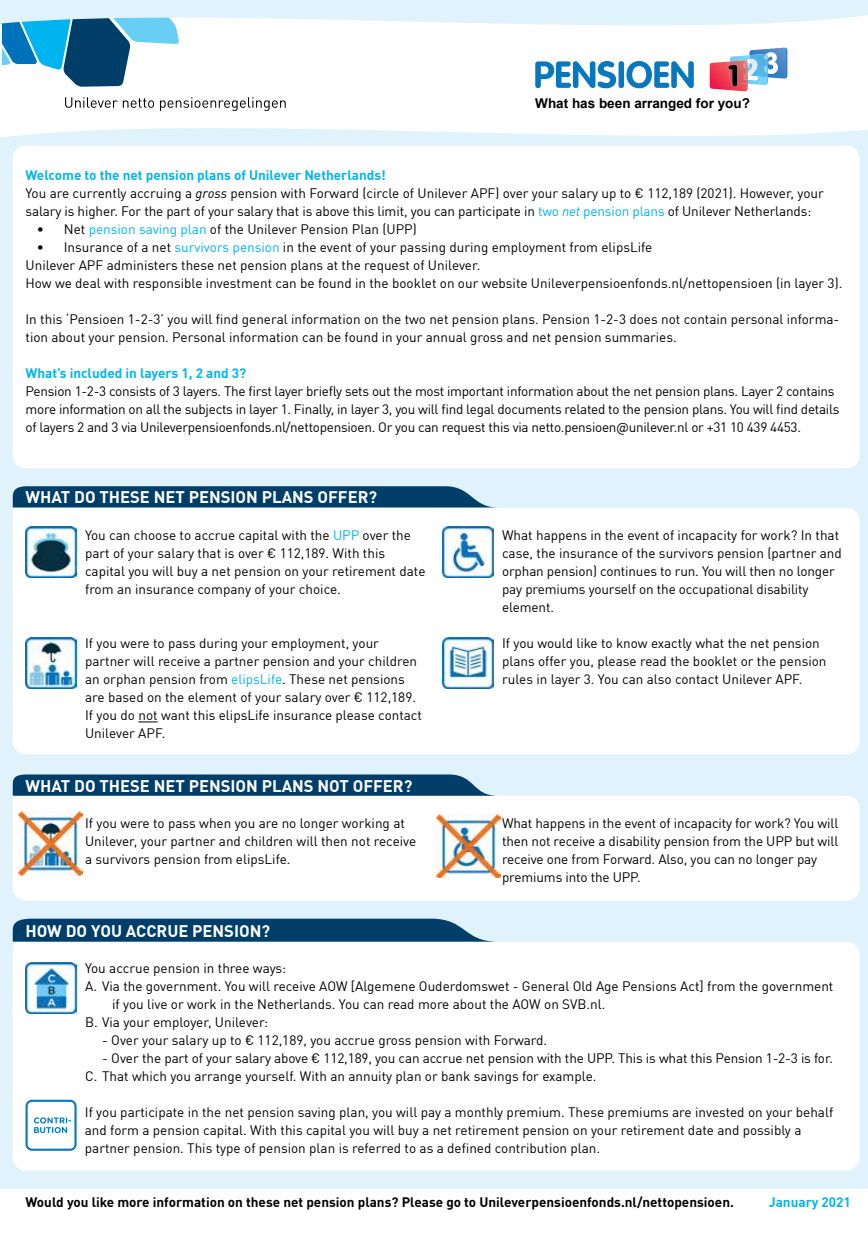
<style>
.page{position:relative;width:868px;height:1238px;background:#fff}
.page>*{position:absolute;margin:0;border:0;box-sizing:border-box;transform-origin:0 0}
.t1{font:700 16.5px "Unilever DIN Offc Pro";color:#fff}
.t2{font:13.5px/18px "Unilever DIN Offc Pro";color:#000}
.t3{font:13.5px/18px "Unilever DIN Offc Pro";letter-spacing:-.02em;color:#000}
.t4{font:700 13.5px "Unilever DIN Offc Pro";color:#000}
.t5{font:700 13.5px "Unilever DIN Offc Pro";color:#00b5ef}
.t6{font:700 13.5px "Arial";color:#000}
.s1{font-weight:700;color:#00b5ef}
.s2{font-style:italic}
.s3{color:#00b5ef}
.s4{font-style:italic;color:#00b5ef}
</style>
<div class="page">
<div style="left:0;top:153px;width:867px;height:1035px;background:#e0f3fc"></div>
<svg style="left:0;top:0;width:867px;height:153px"></svg>
<svg style="left:2px;top:15px;width:177px;height:72px"></svg>
<svg style="left:65px;top:97px;width:221px;height:14px"></svg>
<hr style="left:0;top:14px;width:2px;height:78px;background:#fff">
<hr style="left:0;top:14px;width:179px;height:1px;background:#fff">
<img style="left:749px;top:48px;width:35px;height:31px">
<img style="left:784px;top:48px;width:3px;height:31px">
<img style="left:709px;top:61px;width:18px;height:30px">
<svg style="left:727px;top:52px;width:46px;height:40px"></svg>
<svg style="left:535px;top:61px;width:81px;height:27px"></svg>
<div style="left:618px;top:61px;width:6px;height:27px;background:#0778be;border-radius:3px"></div>
<svg style="left:626px;top:61px;width:67px;height:27px"></svg>
<svg style="left:13px;top:941px;width:9px;height:8px"></svg>
<div style="left:13px;top:941px;width:846px;height:229px;background:#fff;border-radius:13px"></div>
<svg style="left:13px;top:918px;width:484px;height:23px;background:#154f78"></svg>
<img style="left:26px;top:962px;width:51px;height:51px">
<svg style="left:26px;top:1099px;width:51px;height:51px"></svg>
<svg style="left:13px;top:795px;width:846px;height:105px"></svg>
<img style="left:18px;top:811px;width:64px;height:64px">
<svg style="left:13px;top:774px;width:484px;height:21px;background:#104b74"></svg>
<img style="left:436px;top:814px;width:64px;height:63px">
<svg style="left:13px;top:508px;width:846px;height:246px"></svg>
<svg style="left:13px;top:486px;width:484px;height:21px;background:#0e4973"></svg>
<img style="left:26px;top:527px;width:51px;height:50px">
<img style="left:26px;top:637px;width:51px;height:51px">
<img style="left:442px;top:527px;width:51px;height:50px">
<img style="left:442px;top:637px;width:51px;height:51px">
<svg style="left:138px;top:721px;width:20px;height:1px"></svg>
<div style="left:13px;top:146px;width:846px;height:322px;background:#fff;border-radius:13px"></div>
<p class="t6" style="left:535px;top:94px;width:216px">What has been arranged for you?</p>
<p class="t2" style="left:26px;top:165px;width:799px"><span class="s1">Welcome to the net pension plans of Unilever Netherlands!<br></span>You are currently accruing a <span class="s2">gross</span> pension with Forward (circle of Unilever APF) over your salary up to € 112,189 (2021). However, your salary is higher. For the part of your salary that is above this limit, you can participate in <span class="s3">two</span> <span class="s4">net</span> <span class="s3">pension plans</span> of Unilever Netherlands:</p>
<p class="t2" style="left:37px;top:219px;width:381px">• Net <span class="s3">pension saving plan</span> of the Unilever Pension Plan (UPP)</p>
<p class="t2" style="left:25px;top:237px;width:818px;text-indent:11px">• Insurance of a net <span class="s3">survivors pension</span> in the event of your passing during employment from elipsLife<br>Unilever APF administers these net pension plans at the request of Unilever.<br>How we deal with responsible investment can be found in the booklet on our website Unileverpensioenfonds.nl/nettopensioen (in layer 3).</p>
<p class="t2" style="left:25px;top:309px;width:815px">In this ‘Pensioen 1-2-3’ you will find general information on the two net pension plans. Pension 1-2-3 does not contain personal informa&shy;tion about your pension. Personal information can be found in your annual gross and net pension summaries.</p>
<p class="t5" style="left:25px;top:362px;width:222px">What’s included in layers 1, 2 and 3?</p>
<p class="t3" style="left:25px;top:381px;width:815px">Pension 1-2-3 consists of 3 layers. The first layer briefly sets out the most important information about the net pension plans. Layer 2 contains more information on all the subjects in layer 1. Finally, in layer 3, you will find legal documents related to the pension plans. You will find details of layers 2 and 3 via Unileverpensioenfonds.nl/nettopensioen. Or you can request this via netto.pensioen@unilever.nl or +31 10 439 4453.</p>
<p class="t1" style="left:26px;top:483px;width:353px">WHAT DO THESE NET PENSION PLANS OFFER?</p>
<p class="t2" style="left:85px;top:525px;width:342px">You can choose to accrue capital with the <span class="s3">UPP</span> over the part of your salary that is over € 112,189. With this capital you will buy a net pension on your retirement date from an insurance company of your choice.</p>
<p class="t2" style="left:502px;top:525px;width:341px">What happens in the event of incapacity for work? In that case, the insurance of the survivors pension (partner and orphan pension) continues to run. You will then no longer pay premiums yourself on the occupational disability element.</p>
<p class="t2" style="left:85px;top:633px;width:338px">If you were to pass during your employment, your partner will receive a partner pension and your children an orphan pension from <span class="s3">elipsLife</span>. These net pensions are based on the element of your salary over € 112,189.<br>If you do not want this elipsLife insurance please contact Unilever APF.</p>
<p class="t2" style="left:502px;top:633px;width:326px">If you would like to know exactly what the net pension plans offer you, please read the booklet or the pension rules in layer 3. You can also contact Unilever APF.</p>
<p class="t1" style="left:26px;top:772px;width:388px">WHAT DO THESE NET PENSION PLANS NOT OFFER?</p>
<p class="t2" style="left:85px;top:813px;width:333px">If you were to pass when you are no longer working at<br>Unilever, your partner and children will then not receive a survivors pension from elipsLife.</p>
<p class="t1" style="left:26px;top:916px;width:246px">HOW DO YOU ACCRUE PENSION?</p>
<p class="t2" style="left:502px;top:813px;width:338px">What happens in the event of incapacity for work? You will then not receive a disability pension from the UPP but will receive one from Forward. Also, you can no longer pay premiums into the UPP.</p>
<p class="t2" style="left:85px;top:957px;width:203px">You accrue pension in three ways:</p>
<p class="t2" style="left:85px;top:975px;width:749px">A. Via the government. You will receive AOW [Algemene Ouderdomswet - General Old Age Pensions Act] from the government</p>
<p class="t2" style="left:112px;top:993px;width:494px">if you live or work in the Netherlands. You can read more about the AOW on SVB.nl.</p>
<p class="t2" style="left:85px;top:1011px;width:185px">B. Via your employer, Unilever:</p>
<p class="t2" style="left:102px;top:1029px;width:446px">- Over your salary up to € 112,189, you accrue gross pension with Forward.</p>
<p class="t2" style="left:85px;top:1047px;width:749px;text-indent:17px">- Over the part of your salary above € 112,189, you can accrue net pension with the UPP. This is what this Pension 1-2-3 is for.<br>C. That which you arrange yourself. With an annuity plan or bank savings for example.</p>
<p class="t2" style="left:85px;top:1101px;width:749px">If you participate in the net pension saving plan, you will pay a monthly premium. These premiums are invested on your behalf and form a pension capital. With this capital you will buy a net retirement pension on your retirement date and possibly a partner pension. This type of pension plan is referred to as a defined contribution plan.</p>
<p class="t4" style="left:26px;top:1190px;width:709px">Would you like more information on these net pension plans? Please go to Unileverpensioenfonds.nl/nettopensioen.</p>
<p class="t5" style="left:768px;top:1190px;width:84px">January 2021</p>
</div>
